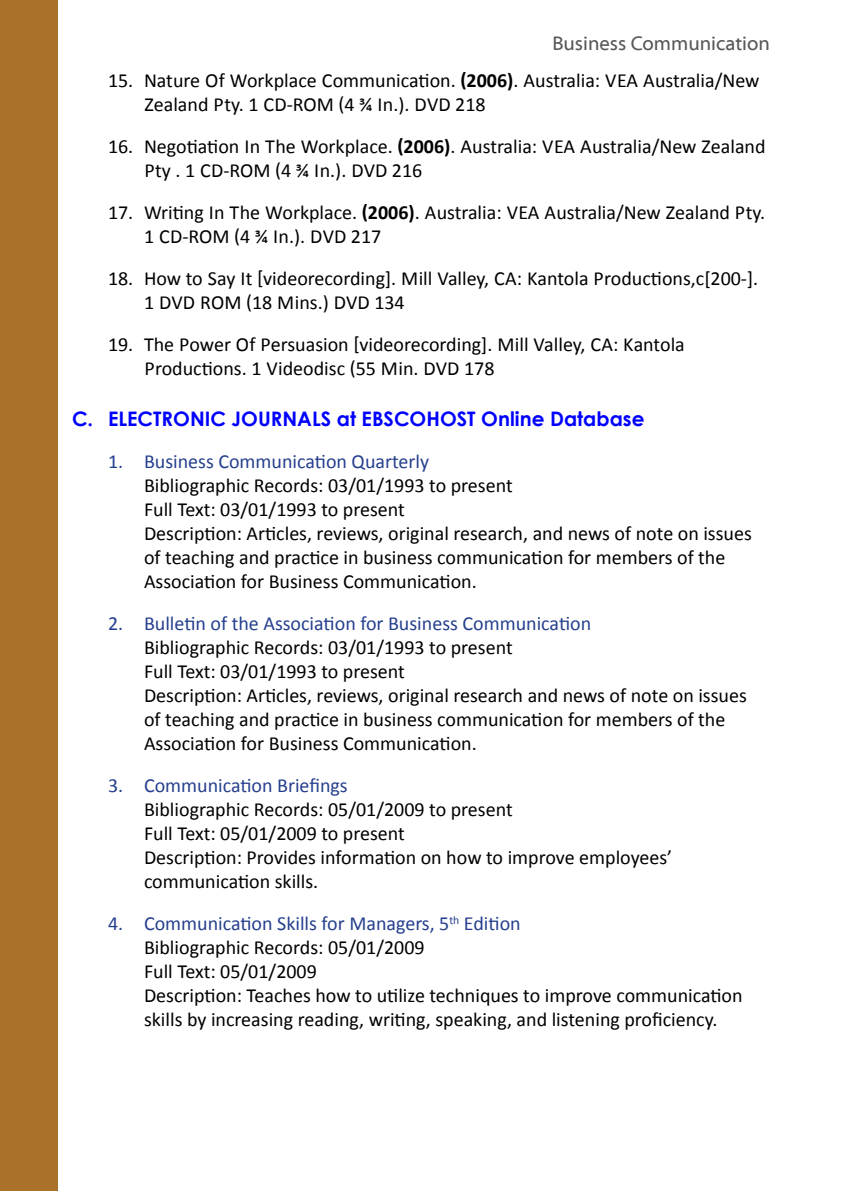
<style>
.page{position:relative;width:842px;height:1191px;background:#fff}
.page>*{position:absolute;margin:0;border:0;box-sizing:border-box;transform-origin:0 0}
._5{font:20px/24px "Calibri";color:#000}
.List{font:20px/24px "Calibri";color:#000}
.Journals{font:20px "Calibri";color:#253f8e}
.Title2{font:700 20px "Century Gothic";color:#00f}
.t1{font:20px "Myriad Web Pro";color:#57585a}
.s1{font-weight:700}
</style>
<div class="page">
<div style="left:0;top:0;width:58px;height:1191px;background:#a97129"></div>
<p class="t1" style="left:552px;top:33px;width:219px">Business Communication</p>
<p class="List" style="left:144px;top:68px;width:617px;text-indent:-36px">15. Nature Of Workplace Communication. <span class="s1">(2006)</span>. Australia: VEA Australia/New<br>Zealand Pty. 1 CD-ROM (4 ¾ In.). DVD 218</p>
<p class="List" style="left:144px;top:134px;width:623px;text-indent:-36px">16. Negotiation In The Workplace. <span class="s1">(2006)</span>. Australia: VEA Australia/New Zealand<br>Pty . 1 CD-ROM (4 ¾ In.). DVD 216</p>
<p class="List" style="left:144px;top:200px;width:623px;text-indent:-36px">17. Writing In The Workplace. <span class="s1">(2006)</span>. Australia: VEA Australia/New Zealand Pty.<br>1 CD-ROM (4 ¾ In.). DVD 217</p>
<p class="List" style="left:144px;top:266px;width:616px;text-indent:-36px">18. How to Say It [videorecording]. Mill Valley, CA: Kantola Productions,c[200-].<br>1 DVD ROM (18 Mins.) DVD 134</p>
<p class="List" style="left:144px;top:332px;width:542px;text-indent:-36px">19. The Power Of Persuasion [videorecording]. Mill Valley, CA: Kantola<br>Productions. 1 Videodisc (55 Min. DVD 178</p>
<p class="Title2" style="left:72px;top:404px;width:574px">C. ELECTRONIC JOURNALS at EBSCOHOST Online Database</p>
<p class="Journals" style="left:108px;top:449px;width:323px">1. Business Communication Quarterly</p>
<p class="_5" style="left:144px;top:473px;width:370px">Bibliographic Records: 03/01/1993 to present</p>
<p class="_5" style="left:144px;top:497px;width:262px">Full Text: 03/01/1993 to present</p>
<p class="_5" style="left:144px;top:521px;width:609px">Description: Articles, reviews, original research, and news of note on issues of teaching and practice in business communication for members of the<br>Association for Business Communication.</p>
<p class="Journals" style="left:108px;top:611px;width:485px">2. Bulletin of the Association for Business Communication</p>
<p class="_5" style="left:144px;top:635px;width:370px">Bibliographic Records: 03/01/1993 to present</p>
<p class="_5" style="left:144px;top:659px;width:262px">Full Text: 03/01/1993 to present</p>
<p class="_5" style="left:144px;top:683px;width:604px">Description: Articles, reviews, original research and news of note on issues of teaching and practice in business communication for members of the<br>Association for Business Communication.</p>
<p class="Journals" style="left:108px;top:773px;width:241px">3. Communication Briefings</p>
<p class="_5" style="left:144px;top:797px;width:370px">Bibliographic Records: 05/01/2009 to present</p>
<p class="_5" style="left:144px;top:821px;width:262px">Full Text: 05/01/2009 to present</p>
<p class="_5" style="left:144px;top:845px;width:530px">Description: Provides information on how to improve employees’ communication skills.</p>
<p class="Journals" style="left:108px;top:911px;width:414px">4. Communication Skills for Managers, 5<sup>th</sup> Edition</p>
<p class="_5" style="left:144px;top:935px;width:282px">Bibliographic Records: 05/01/2009</p>
<p class="_5" style="left:144px;top:959px;width:174px">Full Text: 05/01/2009</p>
<p class="_5" style="left:144px;top:983px;width:600px">Description: Teaches how to utilize techniques to improve communication skills by increasing reading, writing, speaking, and listening proficiency.</p>
</div>
